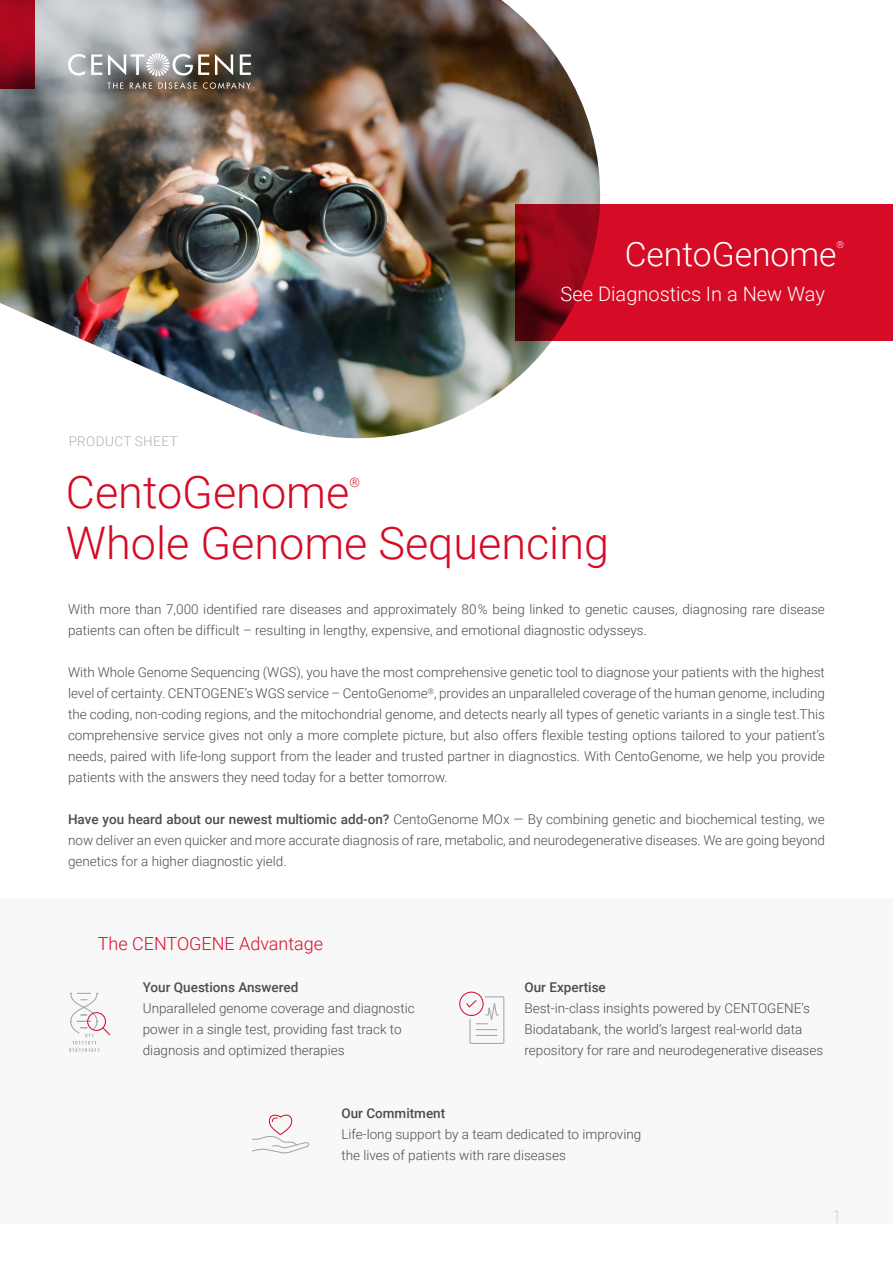
<style>
.page{position:relative;width:893px;height:1263px;background:#fff}
.page>*{position:absolute;margin:0;border:0;box-sizing:border-box;transform-origin:0 0}
.t1{font:300 45px "Roboto";color:#d60b26}
.t2{font:300 33.6px "Roboto";color:#fff}
.t3{font:300 19.95px "Roboto";color:#fff}
.t4{font:300 18px "Roboto";color:#d41030}
.t5{font:300 18px "Roboto";color:#b1b1b2}
.t6{font:300 13.5px/21px "Roboto";color:#4f4c4b}
.t7{font:500 13.5px "Roboto";color:#4f4c4b}
.t8{font:300 13.5px "Roboto";letter-spacing:.035em;color:#b1b1b2}
.t9{font:300 13.05px "Roboto";color:#d60b26}
.t10{font:300 9.6px "Roboto";color:#fff}
.s1{font-weight:500}
</style>
<div class="page">
<img style="left:0;top:0;width:601px;height:439px">
<svg style="left:0;top:0;width:34px;height:89px;background:#97071c"></svg>
<svg style="left:516px;top:204px;width:377px;height:137px;background:#c70a23"></svg>
<svg style="left:68px;top:54px;width:17px;height:21px"></svg>
<svg style="left:91px;top:54px;width:11px;height:21px"></svg>
<svg style="left:108px;top:53px;width:101px;height:23px"></svg>
<svg style="left:215px;top:54px;width:18px;height:21px"></svg>
<svg style="left:240px;top:54px;width:11px;height:21px"></svg>
<svg style="left:107px;top:83px;width:16px;height:6px"></svg>
<svg style="left:130px;top:82px;width:22px;height:7px"></svg>
<svg style="left:158px;top:82px;width:39px;height:7px"></svg>
<svg style="left:203px;top:82px;width:48px;height:7px"></svg>
<div style="left:0;top:899px;width:893px;height:325px;background:#f2f3f3"></div>
<div style="left:459px;top:991px;width:25px;height:25px;border:1px solid #d41030;border-radius:50%"></div>
<svg style="left:465px;top:996px;width:39px;height:48px"></svg>
<svg style="left:252px;top:1114px;width:58px;height:40px"></svg>
<svg style="left:69px;top:992px;width:42px;height:60px"></svg>
<p class="t8" style="left:68px;top:432px;width:111px">PRODUCT SHEET</p>
<h2 class="t2" style="left:625px;top:230px;width:213px">CentoGenome</h2>
<p class="t10" style="left:837px;top:238px;width:9px">®</p>
<h3 class="t3" style="left:561px;top:279px;width:266px">See Diagnostics In a New Way</h3>
<h1 class="t1" style="left:66px;top:461px;width:285px">CentoGenome</h1>
<p class="t9" style="left:349px;top:473px;width:12px">®</p>
<h1 class="t1" style="left:66px;top:512px;width:545px">Whole Genome Sequencing</h1>
<p class="t6" style="left:68px;top:598px;width:758px">With more than 7,000 identified rare diseases and approximately 80 % being linked to genetic causes, diagnosing rare disease patients can often be difficult – resulting in lengthy, expensive, and emotional diagnostic odysseys.</p>
<p class="t6" style="left:68px;top:661px;width:758px;text-align:justify">With Whole Genome Sequencing (WGS), you have the most comprehensive genetic tool to diagnose your patients with the highest level of certainty. CENTOGENE’s WGS service – CentoGenome<sup>®</sup>, provides an unparalleled coverage of the human genome, including the coding, non-coding regions, and the mitochondrial genome, and detects nearly all types of genetic variants in a single test.This comprehensive service gives not only a more complete picture, but also offers flexible testing options tailored to your patient’s needs, paired with life-long support from the leader and trusted partner in diagnostics. With CentoGenome, we help you provide patients with the answers they need today for a better tomorrow.</p>
<p class="t6" style="left:68px;top:808px;width:758px;text-align:justify"><span class="s1">Have you heard about our newest multiomic add-on?</span> CentoGenome MOx — By combining genetic and biochemical testing, we now deliver an even quicker and more accurate diagnosis of rare, metabolic, and neurodegenerative diseases. We are going beyond genetics for a higher diagnostic yield.</p>
<h3 class="t4" style="left:98px;top:931px;width:227px">The CENTOGENE Advantage</h3>
<p class="t7" style="left:143px;top:978px;width:157px">Your Questions Answered</p>
<p class="t6" style="left:143px;top:997px;width:273px">Unparalleled genome coverage and diagnostic power in a single test, providing fast track to diagnosis and optimized therapies</p>
<p class="t7" style="left:524px;top:978px;width:83px">Our Expertise</p>
<p class="t6" style="left:524px;top:997px;width:300px">Best-in-class insights powered by CENTOGENE’s<br>Biodatabank, the world’s largest real-world data repository for rare and neurodegenerative diseases</p>
<p class="t7" style="left:341px;top:1104px;width:105px">Our Commitment</p>
<p class="t6" style="left:341px;top:1123px;width:301px">Life-long support by a team dedicated to improving the lives of patients with rare diseases</p>
<h3 class="t5" style="left:832px;top:1204px;width:11px">1</h3>
</div>
